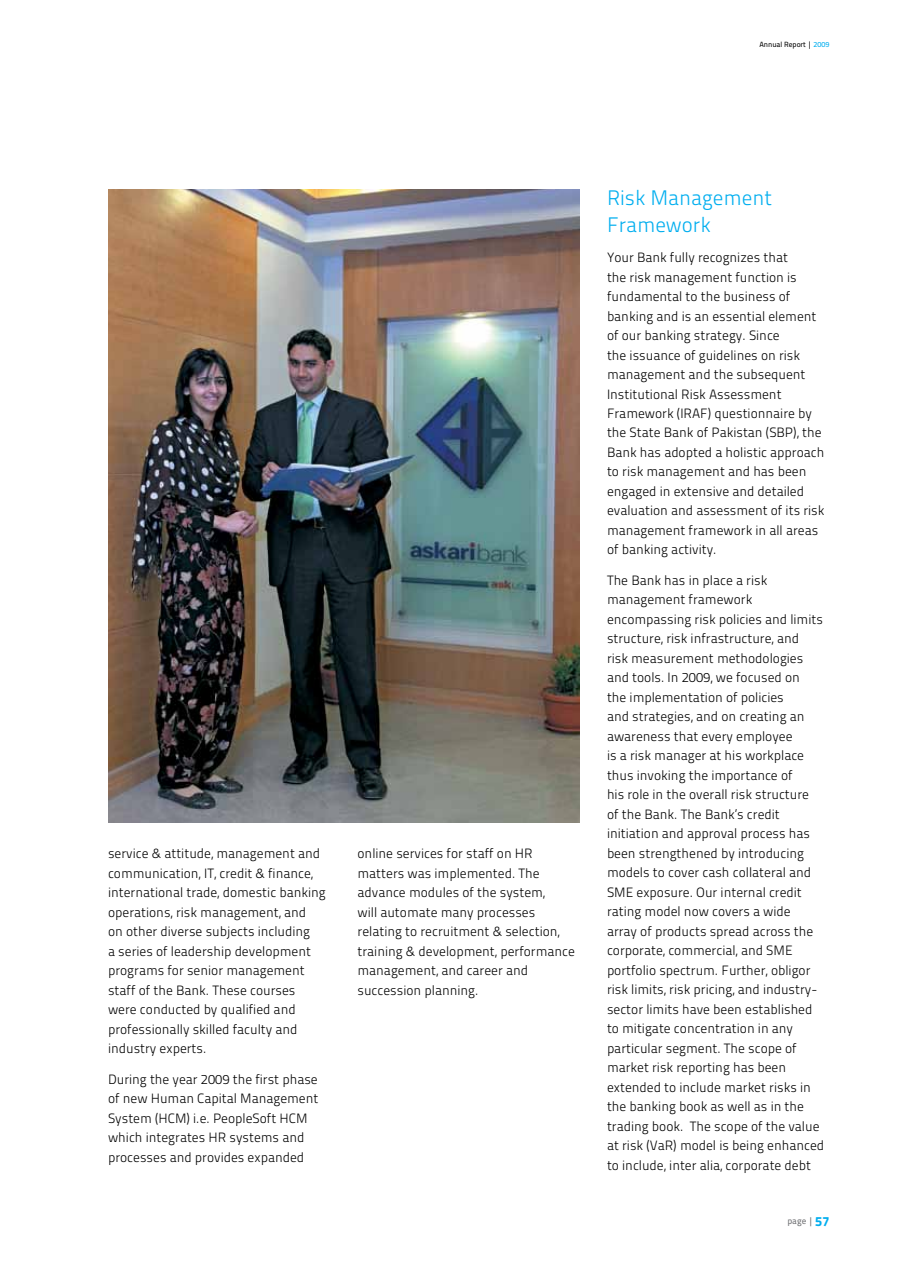
<style>
.page{position:relative;width:897px;height:1269px;background:#fff}
.page>*{position:absolute;margin:0;border:0;box-sizing:border-box;transform-origin:0 0}
.t1{font:21px/27px "Titillium Maps 26 L 250 wt";color:#00aeef}
.t2{font:13.5px/19.5px "Titillium Maps 26 L 250 wt";color:#000}
.t3{font:9px "Titillium Maps 26 L 500 wt";color:#6d6e71}
.t4{font:7.5px "Titillium Maps 26 L 500 wt";color:#000}
.s1{color:#00aeef}
.s2{font-family:"Titillium Maps 26 L 999 wt";font-size:13.35px;color:#00aeef}
</style>
<div class="page">
<img style="left:108px;top:189px;width:471px;height:633px">
<p class="t4" style="left:759px;top:39px;width:72px">Annual Report | <span class="s1">2009</span></p>
<p class="t2" style="left:108px;top:843px;width:219px">service &amp; attitude, management and communication, IT, credit &amp; finance, international trade, domestic banking operations, risk management, and<br>on other diverse subjects including<br>a series of leadership development programs for senior management staff of the Bank. These courses were conducted by qualified and professionally skilled faculty and industry experts.</p>
<p class="t2" style="left:108px;top:1068px;width:212px">During the year 2009 the first phase of new Human Capital Management System (HCM) i.e. PeopleSoft HCM which integrates HR systems and processes and provides expanded</p>
<p class="t2" style="left:357px;top:843px;width:219px">online services for staff on HR matters was implemented. The advance modules of the system,<br>will automate many processes relating to recruitment &amp; selection, training &amp; development, performance management, and career and succession planning.</p>
<h1 class="t1" style="left:607px;top:183px;width:166px">Risk Management<br>Framework</h1>
<p class="t2" style="left:607px;top:247px;width:219px">Your Bank fully recognizes that<br>the risk management function is fundamental to the business of banking and is an essential element of our banking strategy. Since<br>the issuance of guidelines on risk management and the subsequent<br>Institutional Risk Assessment<br>Framework (IRAF) questionnaire by the State Bank of Pakistan (SBP), the<br>Bank has adopted a holistic approach to risk management and has been engaged in extensive and detailed evaluation and assessment of its risk management framework in all areas of banking activity.</p>
<p class="t2" style="left:607px;top:570px;width:218px">The Bank has in place a risk management framework encompassing risk policies and limits structure, risk infrastructure, and<br>risk measurement methodologies and tools. In 2009, we focused on<br>the implementation of policies<br>and strategies, and on creating an awareness that every employee<br>is a risk manager at his workplace thus invoking the importance of<br>his role in the overall risk structure<br>of the Bank. The Bank’s credit initiation and approval process has been strengthened by introducing models to cover cash collateral and SME exposure. Our internal credit rating model now covers a wide array of products spread across the corporate, commercial, and SME portfolio spectrum. Further, obligor risk limits, risk pricing, and industry&shy;sector limits have been established to mitigate concentration in any particular segment. The scope of market risk reporting has been extended to include market risks in the banking book as well as in the trading book. The scope of the value at risk (VaR) model is being enhanced to include, inter alia, corporate debt</p>
<p class="t3" style="left:787px;top:1214px;width:43px">page | <span class="s2">57</span></p>
</div>
